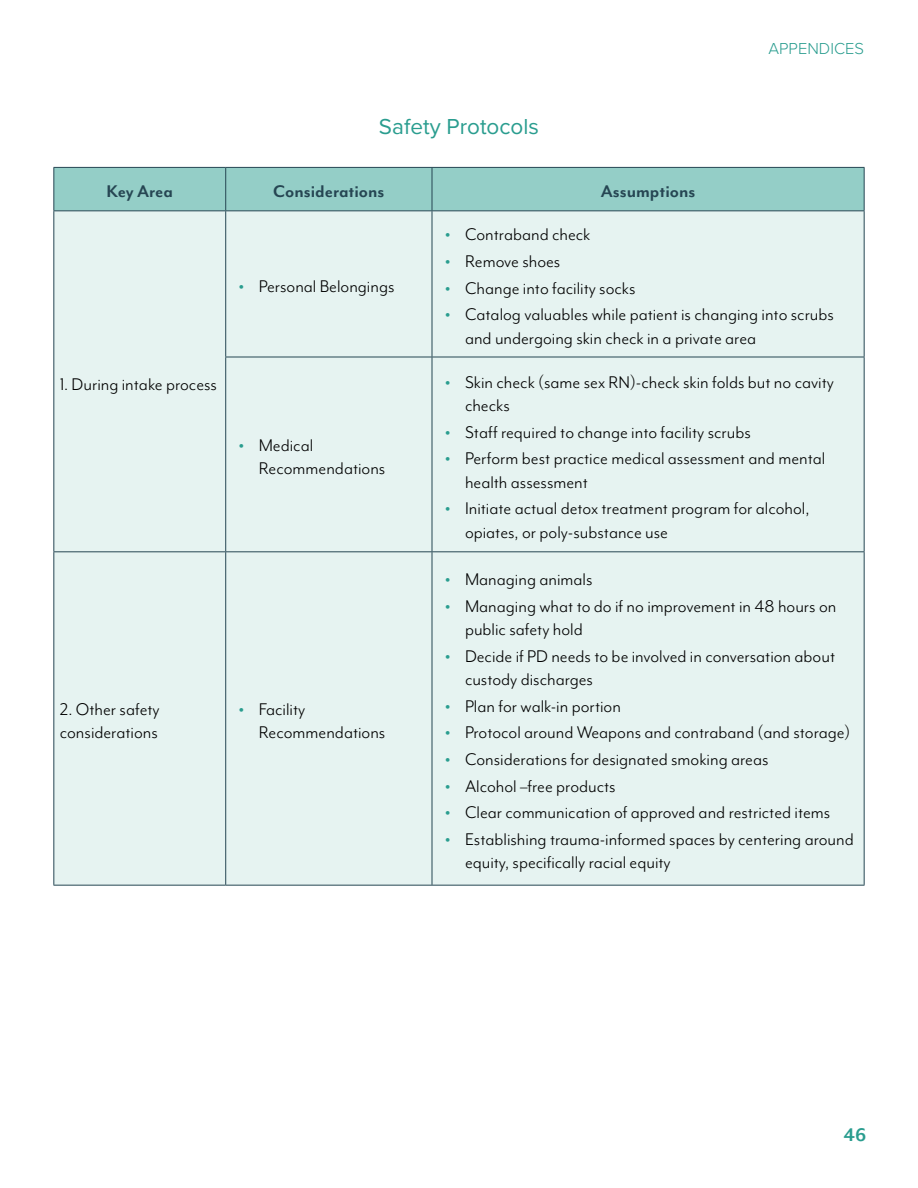
<style>
.page{position:relative;width:918px;height:1188px;background:#fff}
.page>*{position:absolute;margin:0;border:0;box-sizing:border-box;transform-origin:0 0}
.t1{font:22.5px "Proxima Nova";color:#2a9d8f}
.t2{font:700 21px "Mr Eaves Mod OT";color:#2a9d8f}
.t3{font:19.5px/23.4px "Mr Eaves Mod OT";color:#000}
.t4{font:700 19.5px "Mr Eaves Mod OT";color:#264653}
.t5{font:300 16.5px "Proxima Nova";color:#2a9d8f}
.s1{font-weight:700;font-size:21px;color:#2a9d8f}
</style>
<div class="page">
<div style="left:54px;top:168px;width:810px;height:42px;background:#94cec7"></div>
<div style="left:54px;top:211px;width:810px;height:674px;background:#e6f3f1"></div>
<hr style="left:53px;top:211px;width:1px;height:146px;background:#264653">
<hr style="left:225px;top:211px;width:1px;height:146px;background:#264653">
<hr style="left:432px;top:211px;width:1px;height:146px;background:#264653">
<hr style="left:864px;top:211px;width:1px;height:146px;background:#264653">
<hr style="left:53px;top:357px;width:1px;height:194px;background:#264653">
<hr style="left:225px;top:357px;width:207px;height:1px;background:#264653">
<hr style="left:225px;top:357px;width:1px;height:194px;background:#264653">
<hr style="left:432px;top:357px;width:433px;height:1px;background:#264653">
<hr style="left:432px;top:357px;width:1px;height:194px;background:#264653">
<hr style="left:864px;top:357px;width:1px;height:194px;background:#264653">
<hr style="left:53px;top:551px;width:173px;height:1px;background:#264653">
<hr style="left:53px;top:552px;width:1px;height:333px;background:#264653">
<hr style="left:226px;top:551px;width:206px;height:1px;background:#264653">
<hr style="left:225px;top:552px;width:1px;height:333px;background:#264653">
<hr style="left:432px;top:551px;width:433px;height:1px;background:#264653">
<hr style="left:432px;top:552px;width:1px;height:333px;background:#264653">
<hr style="left:864px;top:552px;width:1px;height:333px;background:#264653">
<hr style="left:53px;top:885px;width:173px;height:1px;background:#264653">
<hr style="left:226px;top:885px;width:206px;height:1px;background:#264653">
<hr style="left:432px;top:885px;width:433px;height:1px;background:#264653">
<hr style="left:53px;top:167px;width:173px;height:1px;background:#264653">
<hr style="left:53px;top:168px;width:1px;height:42px;background:#264653">
<hr style="left:226px;top:167px;width:206px;height:1px;background:#264653">
<hr style="left:225px;top:168px;width:1px;height:42px;background:#264653">
<hr style="left:432px;top:167px;width:433px;height:1px;background:#264653">
<hr style="left:432px;top:168px;width:1px;height:42px;background:#264653">
<hr style="left:864px;top:168px;width:1px;height:42px;background:#264653">
<hr style="left:53px;top:210px;width:173px;height:1px;background:#264653">
<hr style="left:226px;top:210px;width:206px;height:1px;background:#264653">
<hr style="left:432px;top:210px;width:433px;height:1px;background:#264653">
<p class="t1" style="left:379px;top:110px;width:162px">Safety Protocols</p>
<p class="t4" style="left:106px;top:180px;width:68px">Key Area</p>
<p class="t4" style="left:273px;top:180px;width:113px">Considerations</p>
<p class="t4" style="left:601px;top:180px;width:96px">Assumptions</p>
<p class="t5" style="left:769px;top:36px;width:97px">APPENDICES</p>
<p class="t3" style="left:238px;top:274px;width:158px"><span class="s1">•</span> Personal Belongings</p>
<p class="t3" style="left:60px;top:372px;width:159px">1. During intake process</p>
<p class="t3" style="left:259px;top:433px;width:128px;text-indent:-20px"><span class="s1">•</span> Medical<br>Recommendations</p>
<p class="t3" style="left:60px;top:697px;width:101px">2. Other safety considerations</p>
<p class="t3" style="left:259px;top:697px;width:128px;text-indent:-20px"><span class="s1">•</span> Facility<br>Recommendations</p>
<p class="t3" style="left:445px;top:223px;width:147px"><span class="s1">•</span> Contraband check</p>
<p class="t3" style="left:445px;top:249px;width:117px"><span class="s1">•</span> Remove shoes</p>
<p class="t3" style="left:445px;top:276px;width:192px"><span class="s1">•</span> Change into facility socks</p>
<p class="t3" style="left:465px;top:303px;width:370px;text-indent:-20px"><span class="s1">•</span> Catalog valuables while patient is changing into scrubs and undergoing skin check in a private area</p>
<p class="t3" style="left:465px;top:370px;width:370px;text-indent:-20px"><span class="s1">•</span> Skin check (same sex RN)-check skin folds but no cavity checks</p>
<p class="t3" style="left:445px;top:420px;width:308px"><span class="s1">•</span> Staff required to change into facility scrubs</p>
<p class="t3" style="left:465px;top:447px;width:362px;text-indent:-20px"><span class="s1">•</span> Perform best practice medical assessment and mental health assessment</p>
<p class="t3" style="left:465px;top:497px;width:346px;text-indent:-20px"><span class="s1">•</span> Initiate actual detox treatment program for alcohol, opiates, or poly-substance use</p>
<p class="t3" style="left:445px;top:567px;width:149px"><span class="s1">•</span> Managing animals</p>
<p class="t3" style="left:465px;top:594px;width:373px;text-indent:-20px"><span class="s1">•</span> Managing what to do if no improvement in 48 hours on public safety hold</p>
<p class="t3" style="left:465px;top:644px;width:372px;text-indent:-20px"><span class="s1">•</span> Decide if PD needs to be involved in conversation about custody discharges</p>
<p class="t3" style="left:445px;top:694px;width:178px"><span class="s1">•</span> Plan for walk-in portion</p>
<p class="t3" style="left:445px;top:721px;width:407px"><span class="s1">•</span> Protocol around Weapons and contraband (and storage)</p>
<p class="t3" style="left:445px;top:747px;width:325px"><span class="s1">•</span> Considerations for designated smoking areas</p>
<p class="t3" style="left:445px;top:774px;width:172px"><span class="s1">•</span> Alcohol –free products</p>
<p class="t3" style="left:445px;top:801px;width:387px"><span class="s1">•</span> Clear communication of approved and restricted items</p>
<p class="t3" style="left:465px;top:827px;width:390px;text-indent:-20px"><span class="s1">•</span> Establishing trauma-informed spaces by centering around equity, specifically racial equity</p>
<p class="t2" style="left:843px;top:1123px;width:24px">46</p>
</div>
